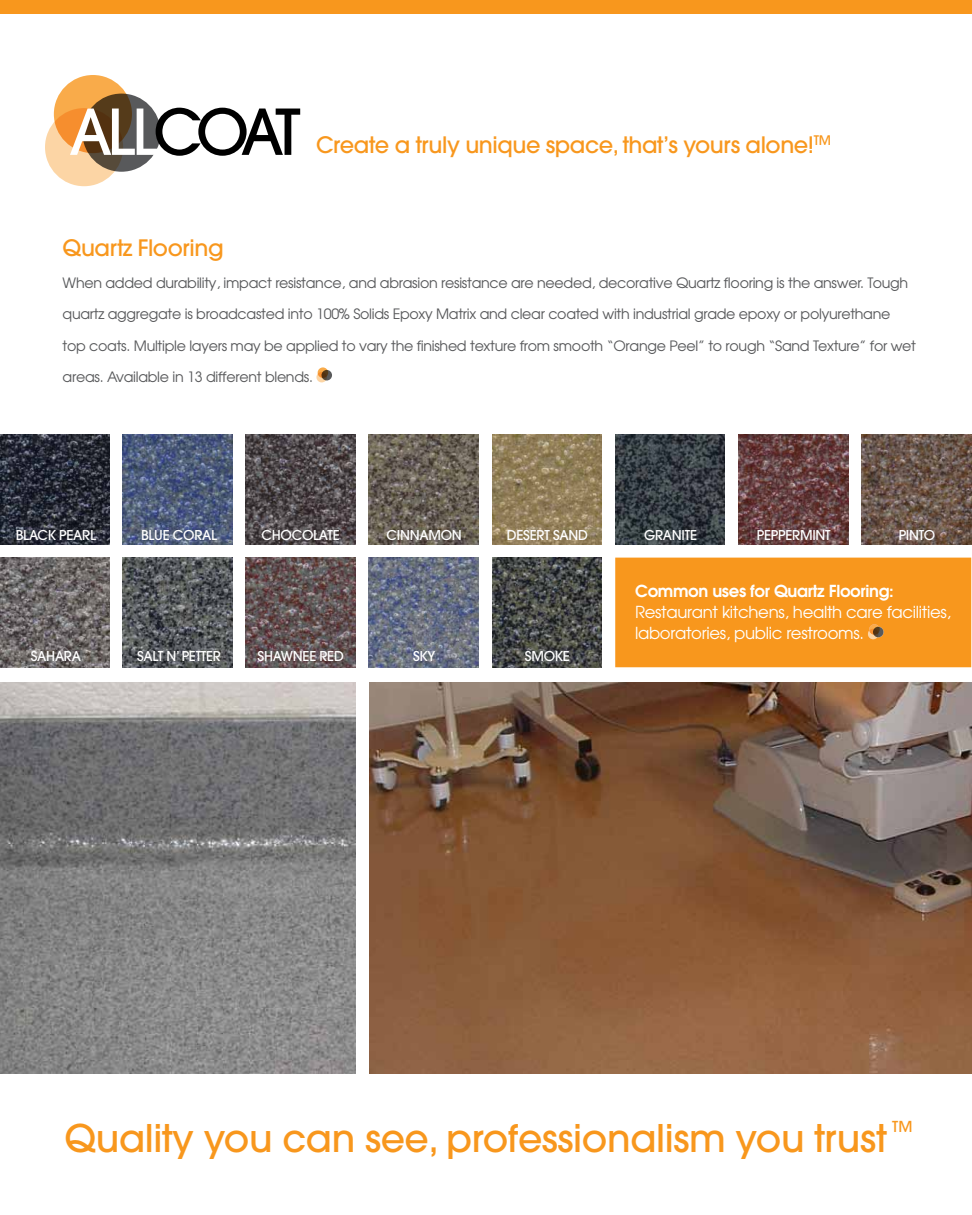
<style>
.page{position:relative;width:972px;height:1215px;background:#fff}
.page>*{position:absolute;margin:0;border:0;box-sizing:border-box;transform-origin:0 0}
.t1{font:500 62.7px "Avant Garde";letter-spacing:-.1em;color:#000}
.t2{font:500 37.8px "Avant Garde";letter-spacing:-.01em;color:#f8971d}
.t3{font:500 22.5px "Avant Garde";letter-spacing:-.02em;color:#f8971d}
.t4{font:16.5px/21px "Avant Garde";letter-spacing:-.02em;color:#fff}
.t5{font:600 16.5px "Avant Garde";letter-spacing:-.02em;color:#fff}
.t6{font:500 15px "Avant Garde";color:#f8971d}
.t7{font:14.25px "Avant Garde";letter-spacing:-.02em;color:#58595b}
.t8{font:500 13.5px "Avant Garde";letter-spacing:-.02em;color:#fff}
.s1{color:#fff}
</style>
<div class="page">
<div style="left:321px;top:370px;width:11px;height:10px;background:#58595b;border-radius:50%"></div>
<svg style="left:318px;top:367px;width:10px;height:11px"></svg>
<svg style="left:316px;top:372px;width:11px;height:10px"></svg>
<div style="left:82px;top:94px;width:79px;height:78px;background:#58595b;border-radius:50%"></div>
<svg style="left:54px;top:75px;width:78px;height:78px;background:#bc8239"></svg>
<svg style="left:45px;top:108px;width:78px;height:78px;background:#bb8c5a"></svg>
<img style="left:0;top:434px;width:109px;height:110px">
<img style="left:369px;top:434px;width:110px;height:110px">
<img style="left:123px;top:434px;width:109px;height:110px">
<img style="left:246px;top:434px;width:109px;height:110px">
<img style="left:492px;top:434px;width:110px;height:110px">
<img style="left:615px;top:434px;width:110px;height:110px">
<img style="left:738px;top:434px;width:110px;height:110px">
<img style="left:862px;top:434px;width:109px;height:110px">
<img style="left:0;top:558px;width:109px;height:109px">
<img style="left:369px;top:558px;width:110px;height:109px">
<img style="left:123px;top:558px;width:109px;height:109px">
<img style="left:246px;top:558px;width:109px;height:109px">
<img style="left:492px;top:558px;width:110px;height:109px">
<div style="left:615px;top:558px;width:356px;height:109px;background:#f8971d"></div>
<img style="left:0;top:682px;width:355px;height:392px">
<img style="left:369px;top:682px;width:603px;height:392px">
<svg style="left:873px;top:627px;width:11px;height:10px"></svg>
<svg style="left:869px;top:624px;width:11px;height:11px"></svg>
<svg style="left:868px;top:629px;width:10px;height:10px"></svg>
<div style="left:0;top:0;width:972px;height:14px;background:#f8971d"></div>
<h1 class="t1" style="left:69px;top:93px;width:233px"><span class="s1">ALL</span>COAT</h1>
<h3 class="t3" style="left:316px;top:131px;width:516px">Create a truly unique space, that’s yours alone!<sup>TM</sup></h3>
<h3 class="t3" style="left:63px;top:234px;width:163px">Quartz Flooring</h3>
<p class="t7" style="left:63px;top:274px;width:847px">When added durability, impact resistance, and abrasion resistance are needed, decorative Quartz flooring is the answer. Tough</p>
<p class="t7" style="left:63px;top:305px;width:829px">quartz aggregate is broadcasted into 100% Solids Epoxy Matrix and clear coated with industrial grade epoxy or polyurethane</p>
<p class="t7" style="left:63px;top:337px;width:855px">top coats. Multiple layers may be applied to vary the finished texture from smooth “Orange Peel” to rough “Sand Texture” for wet</p>
<p class="t7" style="left:63px;top:368px;width:252px">areas. Available in 13 different blends.</p>
<p class="t8" style="left:16px;top:526px;width:82px">BLACK PEARL</p>
<p class="t8" style="left:141px;top:526px;width:78px">BLUE CORAL</p>
<p class="t8" style="left:262px;top:526px;width:80px">CHOCOLATE</p>
<p class="t8" style="left:387px;top:526px;width:77px">CINNAMON</p>
<p class="t8" style="left:507px;top:526px;width:83px">DESERT SAND</p>
<p class="t8" style="left:644px;top:526px;width:54px">GRANITE</p>
<p class="t8" style="left:757px;top:526px;width:75px">PEPPERMINT</p>
<p class="t8" style="left:899px;top:526px;width:38px">PINTO</p>
<p class="t8" style="left:31px;top:648px;width:52px">SAHARA</p>
<p class="t8" style="left:137px;top:648px;width:85px">SALT N’ PETTER</p>
<p class="t8" style="left:258px;top:648px;width:88px">SHAWNEE RED</p>
<p class="t8" style="left:413px;top:648px;width:24px">SKY</p>
<p class="t8" style="left:525px;top:648px;width:47px">SMOKE</p>
<p class="t5" style="left:635px;top:580px;width:260px">Common uses for Quartz Flooring:</p>
<p class="t4" style="left:635px;top:601px;width:317px">Restaurant kitchens, health care facilities, laboratories, public restrooms.</p>
<h2 class="t2" style="left:64px;top:1115px;width:824px">Quality you can see, professionalism you trust</h2>
<p class="t6" style="left:892px;top:1117px;width:22px">TM</p>
</div>
